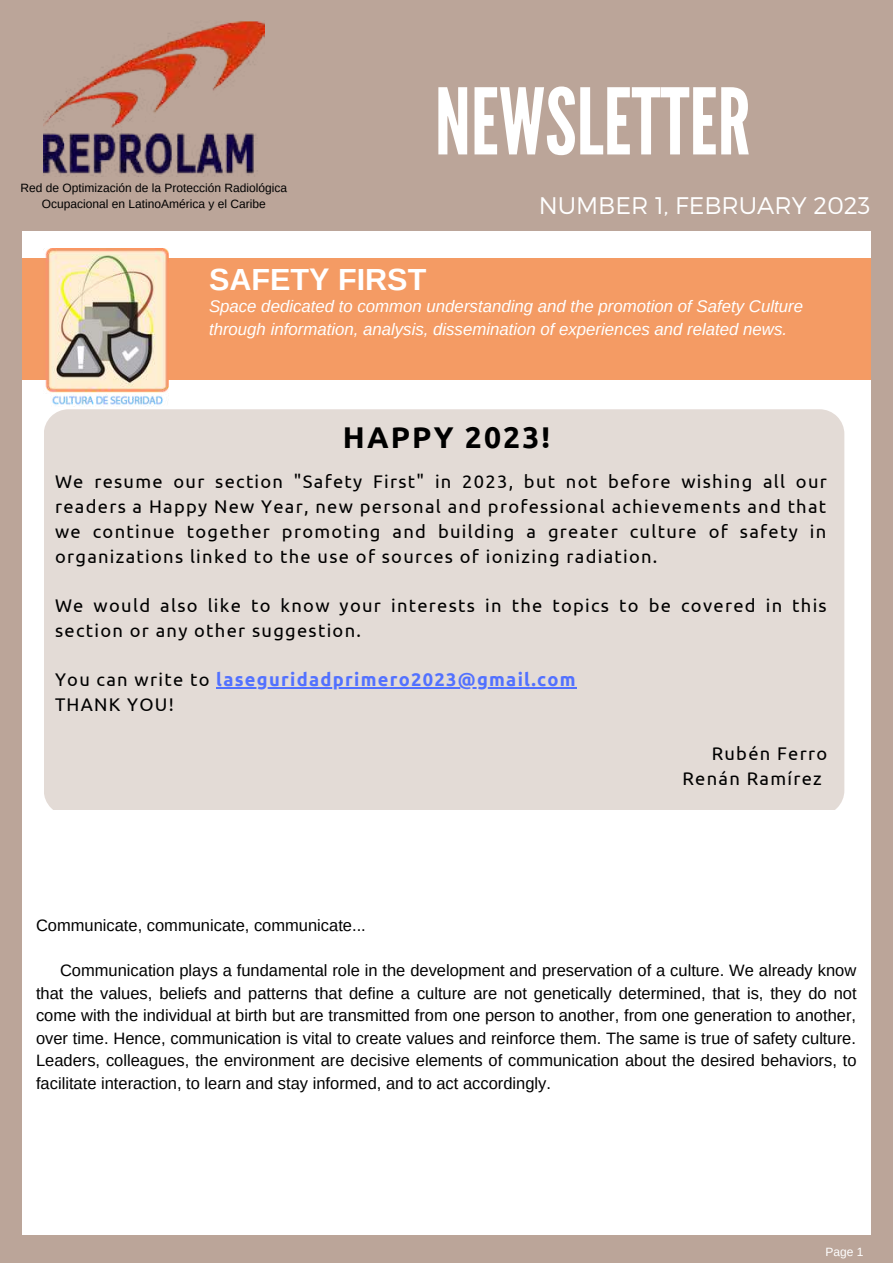
<style>
.page{position:relative;width:893px;height:1264px;background:#fff}
.page>*{position:absolute;margin:0;border:0;box-sizing:border-box;transform-origin:0 0}
.t1{font:91.5px "League Gothic";color:#fff}
.t2{font:700 30.6px "Arimo";color:#fff}
.t3{font:700 30px "Ubuntu";letter-spacing:.07em;color:#000}
.t4{font:300 24px "Montserrat";color:#fff}
.t5{font:18.3px/24.8px "Ubuntu";letter-spacing:.07em;color:#000}
.t6{font:700 18.3px/24.8px "Ubuntu";letter-spacing:.07em;color:#5271ff}
.t7{font:italic 16.8px/22.5px "Arimo";color:#fff}
.t8{font:16.5px/22.5px "Arimo";color:#000;text-align:justify}
.t9{font:12px/16px "Arimo";color:#000;text-align:center}
.t10{font:12px "Arimo";color:#fff}
.s1{font-weight:400;color:#000}
</style>
<div class="page">
<div style="left:0;top:0;width:892px;height:1262px;background:#bba599"></div>
<div style="left:22px;top:231px;width:848px;height:1003px;background:#fff"></div>
<div style="left:22px;top:258px;width:848px;height:122px;background:#f49b64"></div>
<div style="left:44px;top:409px;width:800px;height:400px;background:#e3dbd6"></div>
<img style="left:45px;top:249px;width:124px;height:157px">
<hr style="left:216px;top:687px;width:361px;height:1px;background:#5271ff">
<img style="left:44px;top:21px;width:220px;height:155px">
<p class="t9" style="left:21px;top:180px;width:268px">Red de Optimización de la Protección Radiológica<br>Ocupacional en LatinoAmérica y el Caribe</p>
<h1 class="t1" style="left:434px;top:69px;width:317px">NEWSLETTER</h1>
<h3 class="t4" style="left:538px;top:190px;width:333px">NUMBER 1, FEBRUARY 2023</h3>
<h2 class="t2" style="left:209px;top:262px;width:219px">SAFETY FIRST</h2>
<p class="t7" style="left:209px;top:295px;width:595px">Space dedicated to common understanding and the promotion of Safety Culture through information, analysis, dissemination of experiences and related news.</p>
<h3 class="t3" style="left:343px;top:419px;width:209px">HAPPY 2023!</h3>
<p class="t5" style="left:55px;top:469px;width:773px;text-align:justify">We resume our section "Safety First" in 2023, but not before wishing all our readers a Happy New Year, new personal and professional achievements and that we continue together promoting and building a greater culture of safety in organizations linked to the use of sources of ionizing radiation.</p>
<p class="t5" style="left:55px;top:593px;width:773px">We would also like to know your interests in the topics to be covered in this section or any other suggestion.</p>
<p class="t6" style="left:55px;top:667px;width:522px"><span class="s1">You can write to</span> laseguridadprimero2023@gmail.com<br><span class="s1">THANK YOU!</span></p>
<p class="t5" style="left:682px;top:741px;width:146px;text-indent:29px">Rubén Ferro<br>Renán Ramírez</p>
<p class="t8" style="left:36px;top:914px;width:331px">Communicate, communicate, communicate...</p>
<p class="t8" style="left:36px;top:959px;width:822px;text-indent:24px">Communication plays a fundamental role in the development and preservation of a culture. We already know that the values, beliefs and patterns that define a culture are not genetically determined, that is, they do not come with the individual at birth but are transmitted from one person to another, from one generation to another, over time. Hence, communication is vital to create values and reinforce them. The same is true of safety culture.<br>Leaders, colleagues, the environment are decisive elements of communication about the desired behaviors, to facilitate interaction, to learn and stay informed, and to act accordingly.</p>
<p class="t10" style="left:825px;top:1245px;width:39px">Page 1</p>
</div>
